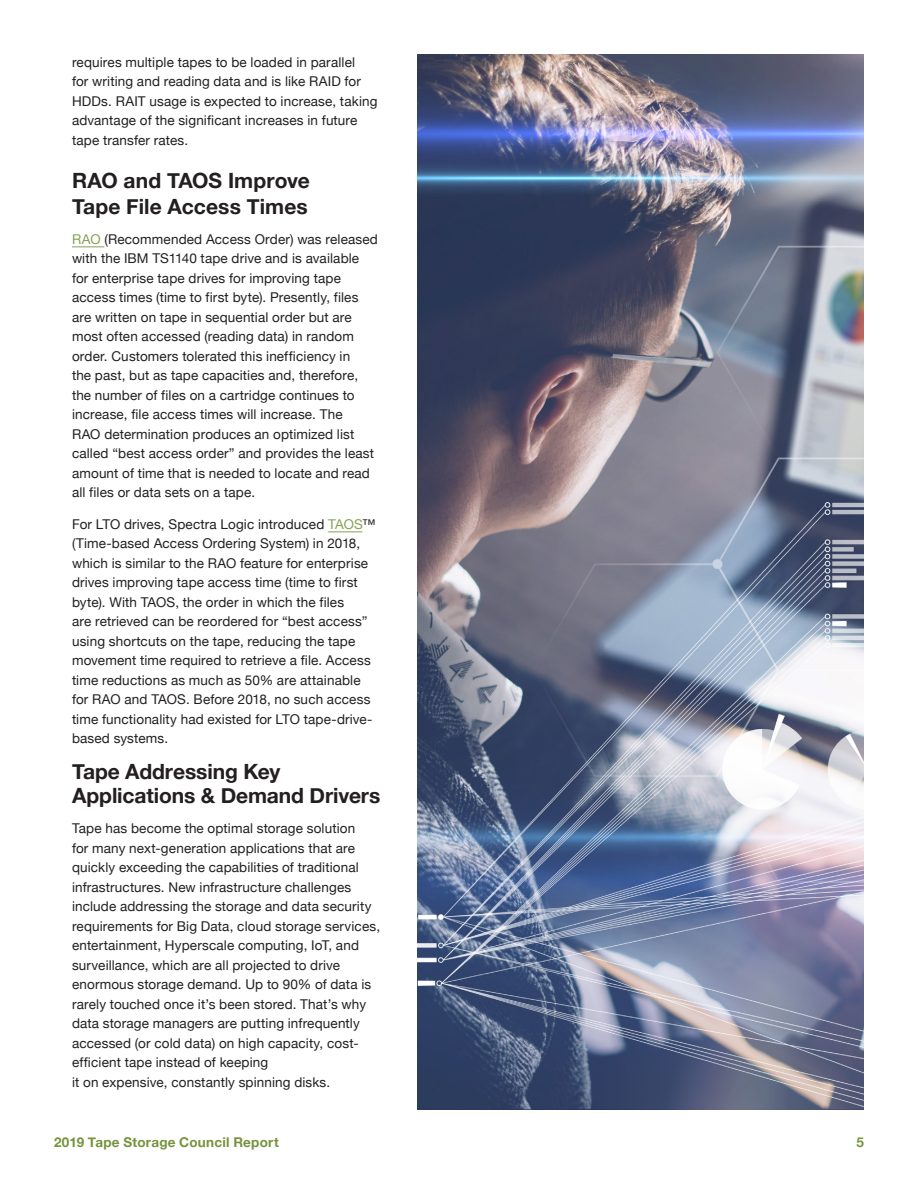
<style>
.page{position:relative;width:918px;height:1188px;background:#fff}
.page>*{position:absolute;margin:0;border:0;box-sizing:border-box;transform-origin:0 0}
.Header_1{font:700 21px/25.5px "Helvetica Neue";letter-spacing:-.005em;color:#231f20}
.Body{font:13.5px/19.5px "Helvetica Neue";letter-spacing:.01em;color:#231f20}
.t1{font:700 13.5px "Helvetica Neue";letter-spacing:.015em;color:#76933c}
.s1{color:#86a055}
</style>
<div class="page">
<hr style="left:72px;top:246px;width:32px;height:1px;background:#86a055">
<hr style="left:328px;top:531px;width:34px;height:1px;background:#86a055">
<img style="left:418px;top:55px;width:445px;height:1054px">
<p class="Body" style="left:72px;top:52px;width:307px">requires multiple tapes to be loaded in parallel<br>for writing and reading data and is like RAID for HDDs. RAIT usage is expected to increase, taking advantage of the significant increases in future tape transfer rates.</p>
<p class="Header_1" style="left:72px;top:168px;width:240px">RAO and TAOS Improve<br>Tape File Access Times</p>
<p class="Body" style="left:72px;top:229px;width:307px"><span class="s1">RAO</span> (Recommended Access Order) was released with the IBM TS1140 tape drive and is available for enterprise tape drives for improving tape access times (time to first byte). Presently, files are written on tape in sequential order but are most often accessed (reading data) in random order. Customers tolerated this inefficiency in<br>the past, but as tape capacities and, therefore, the number of files on a cartridge continues to increase, file access times will increase. The<br>RAO determination produces an optimized list called “best access order” and provides the least amount of time that is needed to locate and read all files or data sets on a tape.</p>
<p class="Body" style="left:72px;top:514px;width:305px">For LTO drives, Spectra Logic introduced <span class="s1">TAOS</span>™ (Time-based Access Ordering System) in 2018, which is similar to the RAO feature for enterprise drives improving tape access time (time to first byte). With TAOS, the order in which the files<br>are retrieved can be reordered for “best access” using shortcuts on the tape, reducing the tape movement time required to retrieve a file. Access time reductions as much as 50% are attainable for RAO and TAOS. Before 2018, no such access time functionality had existed for LTO tape-drive&shy;based systems.</p>
<p class="Header_1" style="left:72px;top:759px;width:310px;line-height:24px">Tape Addressing Key<br>Applications &amp; Demand Drivers</p>
<p class="Body" style="left:72px;top:819px;width:310px">Tape has become the optimal storage solution<br>for many next-generation applications that are quickly exceeding the capabilities of traditional infrastructures. New infrastructure challenges include addressing the storage and data security requirements for Big Data, cloud storage services, entertainment, Hyperscale computing, IoT, and surveillance, which are all projected to drive enormous storage demand. Up to 90% of data is rarely touched once it’s been stored. That’s why data storage managers are putting infrequently accessed (or cold data) on high capacity, cost&shy;efficient tape instead of keeping<br>it on expensive, constantly spinning disks.</p>
<p class="t1" style="left:54px;top:1134px;width:226px">2019 Tape Storage Council Report</p>
<p class="t1" style="left:856px;top:1134px;width:9px">5</p>
</div>
